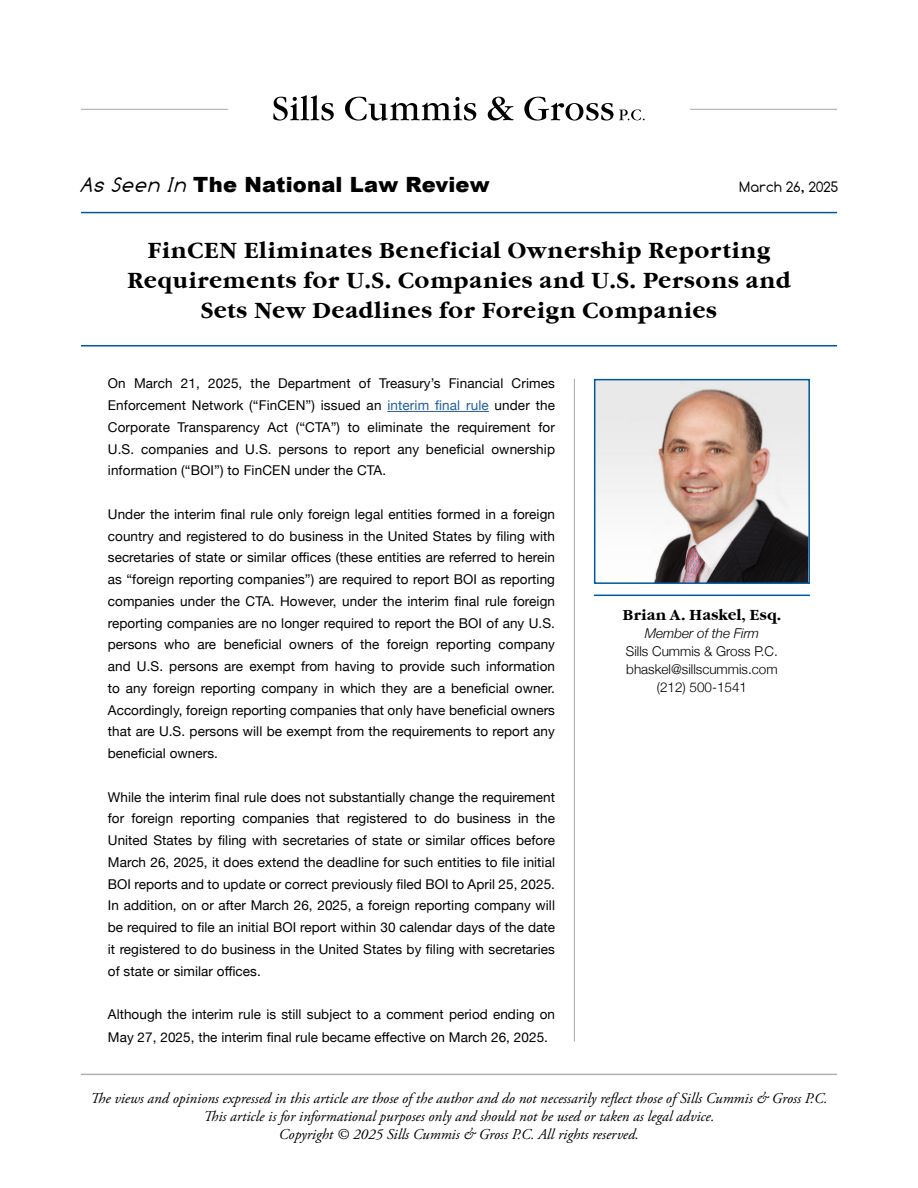
<style>
.page{position:relative;width:918px;height:1188px;background:#fff}
.page>*{position:absolute;margin:0;border:0;box-sizing:border-box;transform-origin:0 0}
.t1{font:700 22.5px/30px "Garamond Itc TEE";letter-spacing:.02em;color:#000;text-align:center}
.t2{font:900 21px "Arial";letter-spacing:.01em;color:#000}
.t3{font:italic 15px/18px "Adobe Garamond Pro";color:#000;text-align:center}
.t4{font:700 15px "Garamond Itc TEE";color:#000}
.t5{font:15px "Comfortaa";letter-spacing:.01em;color:#000}
.t6{font:13.5px/21.8px "Helvetica Neue";letter-spacing:.005em;color:#000;text-align:justify}
.t7{font:300 13.5px/18px "Helvetica Neue";color:#000;text-align:center}
.t8{font:italic 300 13.5px "Helvetica Neue";color:#000}
.s1{font-family:"Comfortaa";font-weight:400;font-style:italic}
.s2{color:#215e9e}
</style>
<div class="page">
<svg style="left:273px;top:95px;width:372px;height:26px"></svg>
<hr style="left:81px;top:109px;width:147px;height:1px;background:#adb2b5">
<hr style="left:690px;top:109px;width:147px;height:1px;background:#adb2b5">
<hr style="left:81px;top:212px;width:756px;height:1px;background:#00589c">
<hr style="left:81px;top:345px;width:756px;height:1px;background:#00589c">
<hr style="left:81px;top:1074px;width:756px;height:1px;background:#adb2b5">
<hr style="left:387px;top:411px;width:102px;height:1px;background:#215e9e">
<hr style="left:574px;top:378px;width:1px;height:664px;background:#adb2b5">
<img style="left:597px;top:382px;width:210px;height:199px">
<div style="left:594px;top:379px;width:216px;height:205px;border:2px solid #00589c"></div>
<hr style="left:594px;top:595px;width:216px;height:1px;background:#00589c">
<h2 class="t2" style="left:80px;top:169px;width:411px"><span class="s1">As Seen In</span> The National Law Review</h2>
<p class="t5" style="left:740px;top:178px;width:100px">March 26, 2025</p>
<h1 class="t1" style="left:127px;top:235px;width:665px">FinCEN Eliminates Beneficial Ownership Reporting<br>Requirements for U.S. Companies and U.S. Persons and<br>Sets New Deadlines for Foreign Companies</h1>
<p class="t6" style="left:108px;top:373px;width:449px">On March 21, 2025, the Department of Treasury’s Financial Crimes Enforcement Network (“FinCEN”) issued an <span class="s2">interim final rule</span> under the Corporate Transparency Act (“CTA”) to eliminate the requirement for U.S. companies and U.S. persons to report any beneficial ownership information (“BOI”) to FinCEN under the CTA.</p>
<p class="t6" style="left:108px;top:504px;width:449px">Under the interim final rule only foreign legal entities formed in a foreign country and registered to do business in the United States by filing with secretaries of state or similar offices (these entities are referred to herein as “foreign reporting companies”) are required to report BOI as reporting companies under the CTA. However, under the interim final rule foreign reporting companies are no longer required to report the BOI of any U.S. persons who are beneficial owners of the foreign reporting company and U.S. persons are exempt from having to provide such information to any foreign reporting company in which they are a beneficial owner.<br>Accordingly, foreign reporting companies that only have beneficial owners that are U.S. persons will be exempt from the requirements to report any beneficial owners.</p>
<p class="t6" style="left:108px;top:787px;width:449px">While the interim final rule does not substantially change the requirement for foreign reporting companies that registered to do business in the United States by filing with secretaries of state or similar offices before March 26, 2025, it does extend the deadline for such entities to file initial BOI reports and to update or correct previously filed BOI to April 25, 2025.<br>In addition, on or after March 26, 2025, a foreign reporting company will be required to file an initial BOI report within 30 calendar days of the date it registered to do business in the United States by filing with secretaries of state or similar offices.</p>
<p class="t6" style="left:108px;top:1004px;width:449px;line-height:22.5px">Although the interim rule is still subject to a comment period ending on<br>May 27, 2025, the interim final rule became effective on March 26, 2025.</p>
<p class="t4" style="left:622px;top:607px;width:160px">Brian A. Haskel, Esq.</p>
<p class="t8" style="left:645px;top:623px;width:116px">Member of the Firm</p>
<p class="t7" style="left:626px;top:642px;width:153px">Sills Cummis &amp; Gross P.C. bhaskel@sillscummis.com (212) 500-1541</p>
<p class="t3" style="left:91px;top:1090px;width:738px">The views and opinions expressed in this article are those of the author and do not necessarily reflect those of Sills Cummis &amp; Gross P.C.<br>This article is for informational purposes only and should not be used or taken as legal advice.<br>Copyright © 2025 Sills Cummis &amp; Gross P.C. All rights reserved.</p>
</div>
